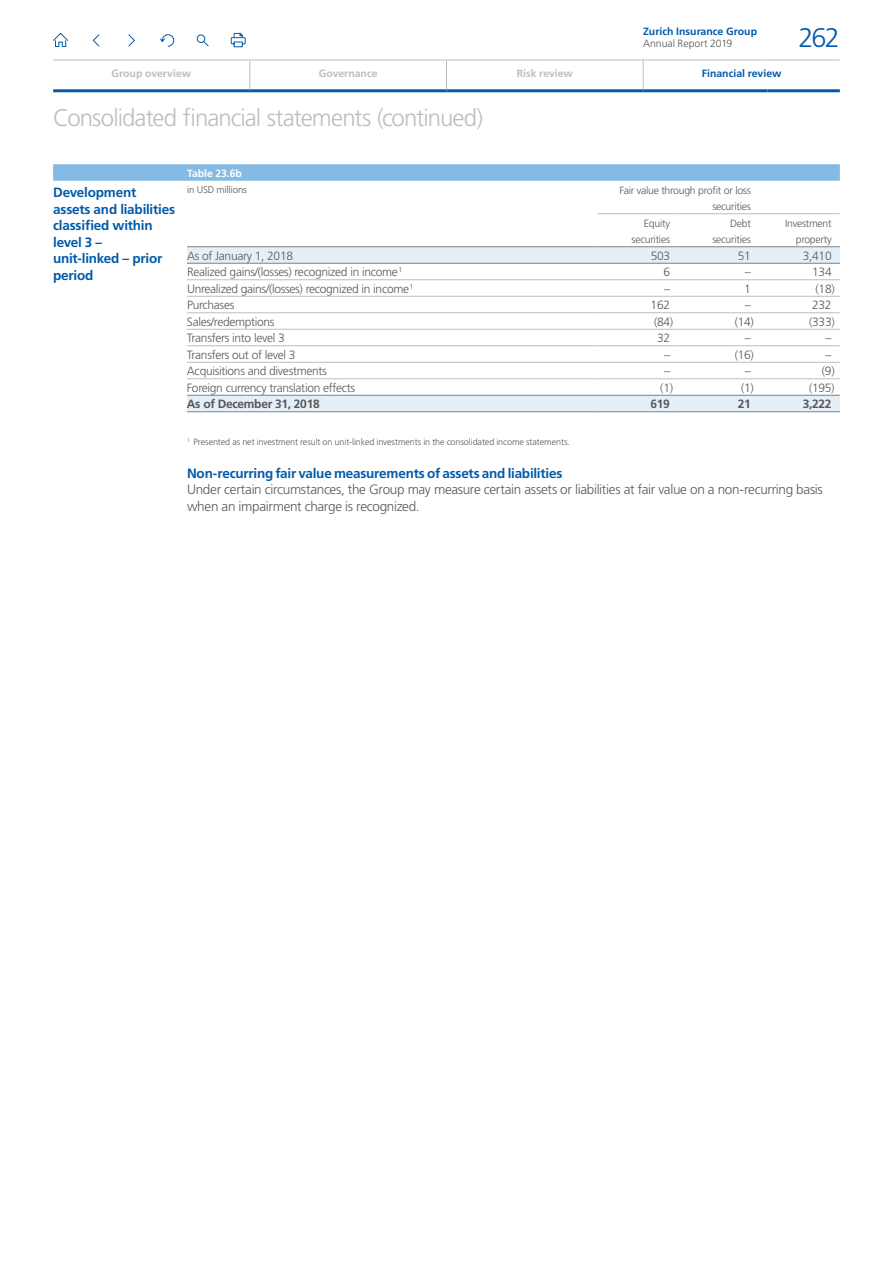
<style>
.page{position:relative;width:893px;height:1263px;background:#fff}
.page>*{position:absolute;margin:0;border:0;box-sizing:border-box;transform-origin:0 0}
.t1{font:300 27px "Frutiger LT Std";color:#015aaa}
.t2{font:300 24px "Frutiger LT Std";letter-spacing:-.04em;color:#bcbdc0}
.t3{font:300 13.5px/16.5px "Frutiger LT Std";letter-spacing:-.025em;color:#57585a}
.t4{font:700 13.5px/16.5px "Frutiger LT Std";letter-spacing:-.015em;color:#015aaa}
.t5{font:300 12px "Frutiger LT Std";letter-spacing:-.025em;color:#57585a}
.t6{font:700 12px "Frutiger LT Std";letter-spacing:-.025em;color:#57585a}
.t7{font:300 10.5px/16.5px "Frutiger LT Std";letter-spacing:-.025em;color:#57585a;text-align:right}
.t8{font:700 10.5px "Frutiger LT Std";color:#015aaa}
.t9{font:700 10.5px "Frutiger LT Std";color:#bcbdc0}
.t10{font:300 10.5px "Frutiger LT Std";letter-spacing:-.005em;color:#57585a}
.t11{font:700 10.5px "Frutiger LT Std";letter-spacing:-.005em;color:#fff}
.t12{font:300 9.75px "Frutiger LT Std";letter-spacing:-.015em;color:#57585a}
.t13{font:300 9px "Frutiger LT Std";letter-spacing:-.01em;color:#57585a}
</style>
<div class="page">
<svg style="left:53px;top:164px;width:787px;height:17px;background:#88bbe4"></svg>
<svg style="left:187px;top:247px;width:653px;height:164px"></svg>
<hr style="left:597px;top:213px;width:81px;height:1px;background:#bcbdc0">
<hr style="left:678px;top:213px;width:81px;height:1px;background:#bcbdc0">
<hr style="left:759px;top:213px;width:81px;height:1px;background:#bcbdc0">
<hr style="left:187px;top:279px;width:410px;height:1px;background:#bcbdc0">
<hr style="left:597px;top:279px;width:81px;height:1px;background:#bcbdc0">
<hr style="left:678px;top:279px;width:81px;height:1px;background:#bcbdc0">
<hr style="left:759px;top:279px;width:81px;height:1px;background:#bcbdc0">
<hr style="left:187px;top:296px;width:410px;height:1px;background:#bcbdc0">
<hr style="left:597px;top:296px;width:81px;height:1px;background:#bcbdc0">
<hr style="left:678px;top:296px;width:81px;height:1px;background:#bcbdc0">
<hr style="left:759px;top:296px;width:81px;height:1px;background:#bcbdc0">
<hr style="left:187px;top:312px;width:410px;height:1px;background:#bcbdc0">
<hr style="left:597px;top:312px;width:81px;height:1px;background:#bcbdc0">
<hr style="left:678px;top:312px;width:81px;height:1px;background:#bcbdc0">
<hr style="left:759px;top:312px;width:81px;height:1px;background:#bcbdc0">
<hr style="left:187px;top:329px;width:410px;height:1px;background:#bcbdc0">
<hr style="left:597px;top:329px;width:81px;height:1px;background:#bcbdc0">
<hr style="left:678px;top:329px;width:81px;height:1px;background:#bcbdc0">
<hr style="left:759px;top:329px;width:81px;height:1px;background:#bcbdc0">
<hr style="left:187px;top:345px;width:410px;height:1px;background:#bcbdc0">
<hr style="left:597px;top:345px;width:81px;height:1px;background:#bcbdc0">
<hr style="left:678px;top:345px;width:81px;height:1px;background:#bcbdc0">
<hr style="left:759px;top:345px;width:81px;height:1px;background:#bcbdc0">
<hr style="left:187px;top:362px;width:410px;height:1px;background:#bcbdc0">
<hr style="left:597px;top:362px;width:81px;height:1px;background:#bcbdc0">
<hr style="left:678px;top:362px;width:81px;height:1px;background:#bcbdc0">
<hr style="left:759px;top:362px;width:81px;height:1px;background:#bcbdc0">
<hr style="left:187px;top:378px;width:410px;height:1px;background:#bcbdc0">
<hr style="left:597px;top:378px;width:81px;height:1px;background:#bcbdc0">
<hr style="left:678px;top:378px;width:81px;height:1px;background:#bcbdc0">
<hr style="left:759px;top:378px;width:81px;height:1px;background:#bcbdc0">
<hr style="left:187px;top:246px;width:410px;height:1px;background:#808285">
<hr style="left:597px;top:246px;width:81px;height:1px;background:#808285">
<hr style="left:678px;top:246px;width:81px;height:1px;background:#808285">
<hr style="left:759px;top:246px;width:81px;height:1px;background:#808285">
<hr style="left:187px;top:263px;width:410px;height:1px;background:#808285">
<hr style="left:597px;top:263px;width:81px;height:1px;background:#808285">
<hr style="left:678px;top:263px;width:81px;height:1px;background:#808285">
<hr style="left:759px;top:263px;width:81px;height:1px;background:#808285">
<hr style="left:187px;top:395px;width:410px;height:1px;background:#808285">
<hr style="left:597px;top:395px;width:81px;height:1px;background:#808285">
<hr style="left:678px;top:395px;width:81px;height:1px;background:#808285">
<hr style="left:759px;top:395px;width:81px;height:1px;background:#808285">
<hr style="left:187px;top:411px;width:410px;height:1px;background:#808285">
<hr style="left:597px;top:411px;width:81px;height:1px;background:#808285">
<hr style="left:678px;top:411px;width:81px;height:1px;background:#808285">
<hr style="left:759px;top:411px;width:81px;height:1px;background:#808285">
<hr style="left:53px;top:89px;width:197px;height:3px;background:#015aaa">
<hr style="left:250px;top:89px;width:196px;height:3px;background:#015aaa">
<hr style="left:446px;top:89px;width:197px;height:3px;background:#015aaa">
<hr style="left:643px;top:89px;width:124px;height:3px;background:#015aaa">
<hr style="left:767px;top:89px;width:73px;height:3px;background:#015aaa">
<hr style="left:53px;top:60px;width:197px;height:1px;background:#bcbdc0">
<hr style="left:250px;top:60px;width:196px;height:1px;background:#bcbdc0">
<hr style="left:446px;top:60px;width:197px;height:1px;background:#bcbdc0">
<hr style="left:643px;top:60px;width:124px;height:1px;background:#bcbdc0">
<hr style="left:767px;top:60px;width:73px;height:1px;background:#bcbdc0">
<svg style="left:249px;top:60px;width:1px;height:29px"></svg>
<svg style="left:446px;top:60px;width:1px;height:29px"></svg>
<svg style="left:643px;top:60px;width:1px;height:29px"></svg>
<svg style="left:203px;top:41px;width:6px;height:6px"></svg>
<div style="left:197px;top:35px;width:8px;height:8px;border:1px solid #015aaa;border-radius:50%"></div>
<svg style="left:160px;top:34px;width:15px;height:13px"></svg>
<svg style="left:128px;top:34px;width:7px;height:13px"></svg>
<svg style="left:93px;top:34px;width:7px;height:13px"></svg>
<svg style="left:53px;top:33px;width:16px;height:14px"></svg>
<svg style="left:230px;top:33px;width:16px;height:15px"></svg>
<p class="t8" style="left:643px;top:25px;width:115px">Zurich Insurance Group</p>
<p class="t10" style="left:643px;top:38px;width:91px">Annual Report 2019</p>
<h1 class="t1" style="left:799px;top:23px;width:43px">262</h1>
<p class="t9" style="left:111px;top:68px;width:81px">Group overview</p>
<p class="t9" style="left:319px;top:68px;width:60px">Governance</p>
<p class="t9" style="left:517px;top:68px;width:58px">Risk review</p>
<p class="t8" style="left:702px;top:68px;width:81px">Financial review</p>
<h2 class="t2" style="left:53px;top:105px;width:431px">Consolidated financial statements (continued)</h2>
<p class="t11" style="left:187px;top:167px;width:57px">Table 23.6b</p>
<p class="t4" style="left:53px;top:184px;width:123px">Development assets and liabilities classified within level 3 –<br>unit-linked – prior period</p>
<p class="t12" style="left:187px;top:184px;width:62px">in USD millions</p>
<p class="t7" style="left:619px;top:182px;width:133px">Fair value through profit or loss</p>
<p class="t7" style="left:712px;top:198px;width:40px">securities</p>
<p class="t7" style="left:712px;top:215px;width:40px">Debt securities</p>
<p class="t7" style="left:785px;top:215px;width:48px">Investment property</p>
<p class="t7" style="left:644px;top:215px;width:28px">Equity</p>
<p class="t7" style="left:632px;top:231px;width:40px">securities</p>
<p class="t5" style="left:187px;top:249px;width:108px">As of January 1, 2018</p>
<p class="t5" style="left:651px;top:249px;width:21px">503</p>
<p class="t5" style="left:738px;top:249px;width:15px">51</p>
<p class="t5" style="left:803px;top:249px;width:30px">3,410</p>
<p class="t5" style="left:187px;top:265px;width:217px">Realized gains/(losses) recognized in income<sup>1</sup></p>
<p class="t5" style="left:663px;top:265px;width:8px">6</p>
<p class="t5" style="left:745px;top:265px;width:7px">–</p>
<p class="t5" style="left:812px;top:265px;width:21px">134</p>
<p class="t5" style="left:187px;top:282px;width:228px">Unrealized gains/(losses) recognized in income<sup>1</sup></p>
<p class="t5" style="left:664px;top:282px;width:7px">–</p>
<p class="t5" style="left:744px;top:282px;width:8px">1</p>
<p class="t5" style="left:816px;top:282px;width:21px">(18)</p>
<p class="t5" style="left:187px;top:298px;width:49px">Purchases</p>
<p class="t5" style="left:651px;top:298px;width:21px">162</p>
<p class="t5" style="left:745px;top:298px;width:7px">–</p>
<p class="t5" style="left:812px;top:298px;width:21px">232</p>
<p class="t5" style="left:187px;top:315px;width:89px">Sales/redemptions</p>
<p class="t5" style="left:654px;top:315px;width:21px">(84)</p>
<p class="t5" style="left:735px;top:315px;width:21px">(14)</p>
<p class="t5" style="left:809px;top:315px;width:27px">(333)</p>
<p class="t5" style="left:187px;top:331px;width:99px">Transfers into level 3</p>
<p class="t5" style="left:657px;top:331px;width:15px">32</p>
<p class="t5" style="left:745px;top:331px;width:7px">–</p>
<p class="t5" style="left:826px;top:331px;width:7px">–</p>
<p class="t5" style="left:187px;top:348px;width:110px">Transfers out of level 3</p>
<p class="t5" style="left:664px;top:348px;width:7px">–</p>
<p class="t5" style="left:735px;top:348px;width:21px">(16)</p>
<p class="t5" style="left:826px;top:348px;width:7px">–</p>
<p class="t5" style="left:187px;top:364px;width:141px">Acquisitions and divestments</p>
<p class="t5" style="left:664px;top:364px;width:7px">–</p>
<p class="t5" style="left:745px;top:364px;width:7px">–</p>
<p class="t5" style="left:822px;top:364px;width:14px">(9)</p>
<p class="t5" style="left:187px;top:381px;width:170px">Foreign currency translation effects</p>
<p class="t5" style="left:660px;top:381px;width:14px">(1)</p>
<p class="t5" style="left:741px;top:381px;width:14px">(1)</p>
<p class="t5" style="left:809px;top:381px;width:27px">(195)</p>
<p class="t6" style="left:187px;top:397px;width:134px">As of December 31, 2018</p>
<p class="t6" style="left:651px;top:397px;width:21px">619</p>
<p class="t6" style="left:738px;top:397px;width:15px">21</p>
<p class="t6" style="left:803px;top:397px;width:30px">3,222</p>
<p class="t13" style="left:187px;top:437px;width:385px"><sup>1</sup> Presented as net investment result on unit-linked investments in the consolidated income statements.</p>
<p class="t4" style="left:187px;top:465px;width:377px">Non-recurring fair value measurements of assets and liabilities</p>
<p class="t3" style="left:187px;top:482px;width:637px">Under certain circumstances, the Group may measure certain assets or liabilities at fair value on a non-recurring basis when an impairment charge is recognized.</p>
</div>
